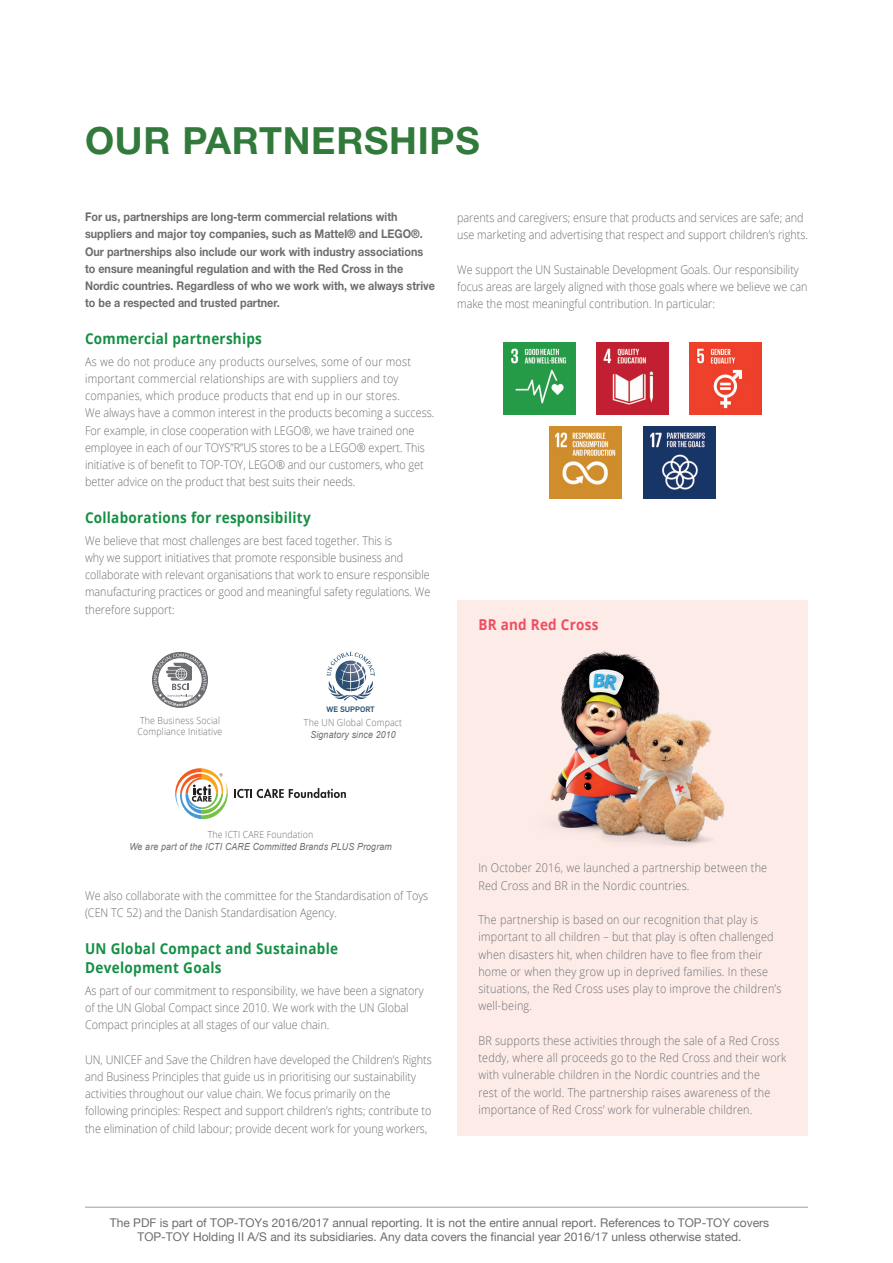
<style>
.page{position:relative;width:893px;height:1263px;background:#fff}
.page>*{position:absolute;margin:0;border:0;box-sizing:border-box;transform-origin:0 0}
.Big_Heading_Text{font:700 37.5px "Helvetica Neue LT Std";letter-spacing:.02em;color:#317a3b}
.Body_Text_-_Green_He{font:700 15px/19.5px "Open Sans";letter-spacing:.02em;color:#158f44;scale:.9 1}
.Body_Text_-_Green_He-2{font:700 15px "Open Sans";letter-spacing:.02em;color:#ef4d5e;scale:.9 1}
.Body_Text_-_Thin_Gre{font:300 12px/17.2px "Open Sans";color:#6c6d70;scale:.9 1}
.Body_Text_-_Thin_Gre-2{font:300 12px/17.2px "Open Sans";letter-spacing:.02em;color:#6c6d70;scale:.9 1}
.Body_Text_-_Thin_Gre-3{font:700 12px/17.2px "Helvetica Neue LT Std";color:#6c6d70;scale:.9 1}
.Page_no{font:12px/14.4px "Helvetica Neue";color:#6c6d70;text-align:center}
.Body_Text_-_Thin_Gre-4{font:300 9.75px/11.1px "Open Sans";letter-spacing:.02em;color:#6c6d70;scale:.9 1}
.Body_Text_-_Thin_Gre-5{font:italic 9.75px "Arial";letter-spacing:.02em;color:#6c6d70;scale:.9 1}
.t1{font:500 7.65px "Flama";color:#2a4f72}
</style>
<div class="page">
<svg style="left:234px;top:788px;width:112px;height:10px"></svg>
<svg style="left:175px;top:768px;width:53px;height:51px"></svg>
<svg style="left:152px;top:652px;width:56px;height:56px"></svg>
<svg style="left:327px;top:652px;width:48px;height:49px"></svg>
<div style="left:457px;top:600px;width:351px;height:535px;background:#fdebe8"></div>
<img style="left:550px;top:651px;width:175px;height:194px">
<img style="left:504px;top:343px;width:72px;height:72px">
<img style="left:596px;top:343px;width:73px;height:72px">
<img style="left:689px;top:343px;width:72px;height:72px">
<img style="left:549px;top:426px;width:72px;height:72px">
<img style="left:643px;top:426px;width:73px;height:72px">
<hr style="left:85px;top:1206px;width:723px;height:2px;background:#a8a9ad">
<svg style="left:154px;top:653px;width:52px;height:54px"></svg>
<p class="Big_Heading_Text" style="left:85px;top:118px;width:396px">OUR PARTNERSHIPS</p>
<p class="Body_Text_-_Thin_Gre-3" style="left:85px;top:208px;width:390px">For us, partnerships are long-term commercial relations with suppliers and major toy companies, such as Mattel® and LEGO®.<br>Our partnerships also include our work with industry associations to ensure meaningful regulation and with the Red Cross in the Nordic countries. Regardless of who we work with, we always strive to be a respected and trusted partner.</p>
<p class="Body_Text_-_Green_He" style="left:85px;top:329px;width:198px">Commercial partnerships</p>
<p class="Body_Text_-_Thin_Gre" style="left:85px;top:352px;width:390px">As we do not produce any products ourselves, some of our most important commercial relationships are with suppliers and toy companies, which produce products that end up in our stores.<br>We always have a common interest in the products becoming a success.<br>For example, in close cooperation with LEGO®, we have trained one employee in each of our TOYS”R”US stores to be a LEGO® expert. This initiative is of benefit to TOP-TOY, LEGO® and our customers, who get better advice on the product that best suits their needs.</p>
<p class="Body_Text_-_Green_He" style="left:85px;top:508px;width:252px">Collaborations for responsibility</p>
<p class="Body_Text_-_Thin_Gre" style="left:85px;top:531px;width:385px">We believe that most challenges are best faced together. This is<br>why we support initiatives that promote responsible business and collaborate with relevant organisations that work to ensure responsible manufacturing practices or good and meaningful safety regulations. We therefore support:</p>
<p class="Body_Text_-_Thin_Gre" style="left:457px;top:208px;width:391px">parents and caregivers; ensure that products and services are safe; and use marketing and advertising that respect and support children’s rights.</p>
<p class="Body_Text_-_Thin_Gre" style="left:457px;top:260px;width:391px">We support the UN Sustainable Development Goals. Our responsibility focus areas are largely aligned with those goals where we believe we can make the most meaningful contribution. In particular:</p>
<p class="Body_Text_-_Green_He-2" style="left:478px;top:614px;width:135px">BR and Red Cross</p>
<p class="t1" style="left:326px;top:704px;width:50px">WE SUPPORT</p>
<p class="Body_Text_-_Thin_Gre-4" style="left:138px;top:715px;width:96px">The Business Social<br>Compliance Initiative</p>
<p class="Body_Text_-_Thin_Gre-4" style="left:304px;top:717px;width:111px">The UN Global Compact</p>
<p class="Body_Text_-_Thin_Gre-5" style="left:310px;top:728px;width:96px">Signatory since 2010</p>
<p class="Body_Text_-_Thin_Gre-4" style="left:208px;top:829px;width:119px">The ICTI CARE Foundation</p>
<p class="Body_Text_-_Thin_Gre-5" style="left:129px;top:840px;width:293px">We are part of the ICTI CARE Committed Brands PLUS Program</p>
<p class="Body_Text_-_Thin_Gre" style="left:85px;top:886px;width:383px">We also collaborate with the committee for the Standardisation of Toys (CEN TC 52) and the Danish Standardisation Agency.</p>
<p class="Body_Text_-_Green_He" style="left:85px;top:938px;width:283px">UN Global Compact and Sustainable<br>Development Goals</p>
<p class="Body_Text_-_Thin_Gre" style="left:85px;top:981px;width:378px">As part of our commitment to responsibility, we have been a signatory of the UN Global Compact since 2010. We work with the UN Global<br>Compact principles at all stages of our value chain.</p>
<p class="Body_Text_-_Thin_Gre" style="left:85px;top:1050px;width:387px">UN, UNICEF and Save the Children have developed the Children’s Rights and Business Principles that guide us in prioritising our sustainability activities throughout our value chain. We focus primarily on the following principles: Respect and support children’s rights; contribute to the elimination of child labour; provide decent work for young workers,</p>
<p class="Body_Text_-_Thin_Gre-2" style="left:478px;top:859px;width:322px">In October 2016, we launched a partnership between the<br>Red Cross and BR in the Nordic countries.</p>
<p class="Body_Text_-_Thin_Gre-2" style="left:478px;top:911px;width:338px">The partnership is based on our recognition that play is important to all children – but that play is often challenged when disasters hit, when children have to flee from their home or when they grow up in deprived families. In these situations, the Red Cross uses play to improve the children’s well-being.</p>
<p class="Body_Text_-_Thin_Gre-2" style="left:478px;top:1032px;width:344px">BR supports these activities through the sale of a Red Cross teddy, where all proceeds go to the Red Cross and their work with vulnerable children in the Nordic countries and the<br>rest of the world. The partnership raises awareness of the importance of Red Cross’ work for vulnerable children.</p>
<p class="Page_no" style="left:110px;top:1216px;width:661px">The PDF is part of TOP-TOYs 2016/2017 annual reporting. It is not the entire annual report. References to TOP-TOY covers<br>TOP-TOY Holding II A/S and its subsidiaries. Any data covers the financial year 2016/17 unless otherwise stated.</p>
</div>
